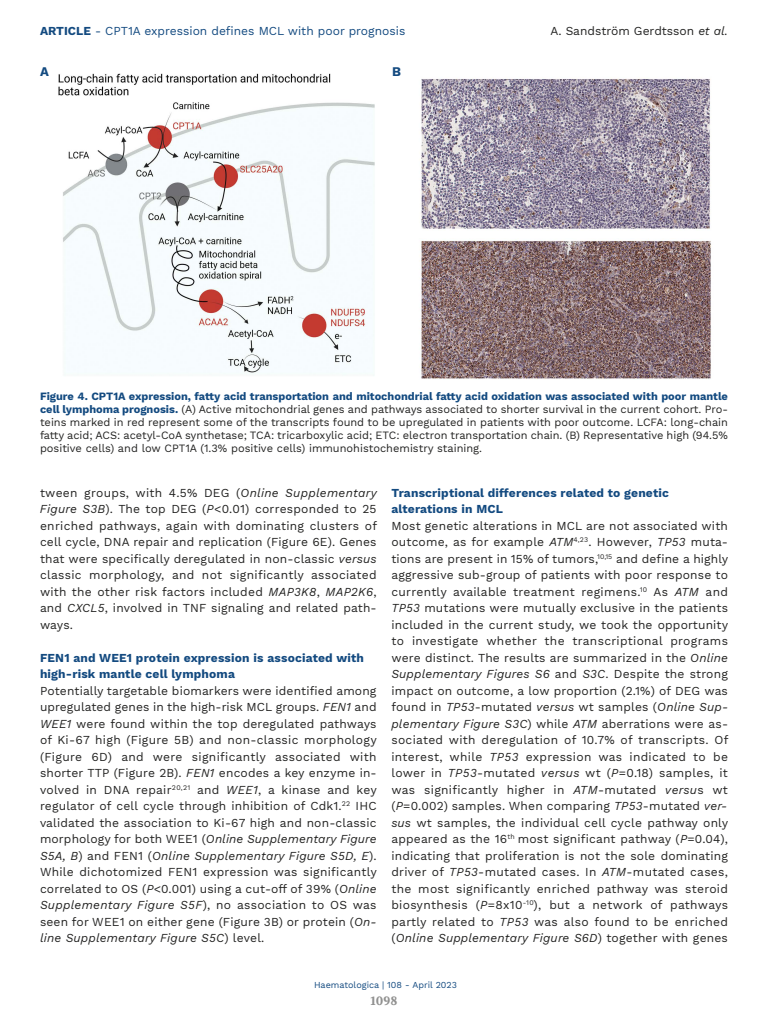
<style>
.page{position:relative;width:768px;height:1024px;background:#fff}
.page>*{position:absolute;margin:0;border:0;box-sizing:border-box;transform-origin:0 0}
.t1{font:700 13px "Work Sans";color:#134a80}
.t2{font:12px/16.5px "Work Sans";letter-spacing:.015em;color:#222221;text-align:justify}
.t3{font:700 12px/16.5px "Work Sans";letter-spacing:.015em;color:#134a80}
.t4{font:12px "Work Sans";color:#134a80}
.t5{font:700 12px "Volkhov";color:#919190}
.t6{font:11px/13px "Work Sans";color:#222221;text-align:justify}
.t7{font:9px "Work Sans";color:#134a80}
.s1{font-weight:700}
.s2{font-style:italic}
.s3{font-weight:700;color:#134a80}
</style>
<div class="page">
<img style="left:58px;top:73px;width:653px;height:307px">
<p class="t4" style="left:40px;top:24px;width:367px"><span class="s1">ARTICLE</span> - CPT1A expression defines MCL with poor prognosis</p>
<p class="t2" style="left:550px;top:23px;width:179px">A. Sandström Gerdtsson <span class="s2">et al.</span></p>
<p class="t1" style="left:40px;top:64px;width:10px">A</p>
<p class="t1" style="left:392px;top:64px;width:10px">B</p>
<p class="t6" style="left:40px;top:390px;width:690px"><span class="s3">Figure 4. CPT1A expression, fatty acid transportation and mitochondrial fatty acid oxidation was associated with poor mantle cell lymphoma prognosis.</span> (A) Active mitochondrial genes and pathways associated to shorter survival in the current cohort. Pro&shy;teins marked in red represent some of the transcripts found to be upregulated in patients with poor outcome. LCFA: long-chain fatty acid; ACS: acetyl-CoA synthetase; TCA: tricarboxylic acid; ETC: electron transportation chain. (B) Representative high (94.5% positive cells) and low CPT1A (1.3% positive cells) immunohistochemistry staining.</p>
<p class="t2" style="left:40px;top:484px;width:339px">tween groups, with 4.5% DEG (<span class="s2">Online Supplementary Figure S3B</span>). The top DEG (<span class="s2">P</span>&lt;0.01) corresponded to 25 enriched pathways, again with dominating clusters of cell cycle, DNA repair and replication (Figure 6E). Genes that were specifically deregulated in non-classic <span class="s2">versus </span>classic morphology, and not significantly associated with the other risk factors included <span class="s2">MAP3K8</span>, <span class="s2">MAP2K6</span>, and <span class="s2">CXCL5</span>, involved in TNF signaling and related path&shy;ways.</p>
<p class="t3" style="left:40px;top:649px;width:326px">FEN1 and WEE1 protein expression is associated with high-risk mantle cell lymphoma</p>
<p class="t2" style="left:40px;top:682px;width:338px">Potentially targetable biomarkers were identified among upregulated genes in the high-risk MCL groups. <span class="s2">FEN1</span> and <span class="s2">WEE1</span> were found within the top deregulated pathways of Ki-67 high (Figure 5B) and non-classic morphology (Figure 6D) and were significantly associated with shorter TTP (Figure 2B). <span class="s2">FEN1</span> encodes a key enzyme in&shy;volved in DNA repair<sup>20,21</sup> and <span class="s2">WEE1</span>, a kinase and key regulator of cell cycle through inhibition of Cdk1.<sup>22</sup> IHC validated the association to Ki-67 high and non-classic morphology for both WEE1 (<span class="s2">Online Supplementary Figure S5A, B</span>) and FEN1 (<span class="s2">Online Supplementary Figure S5D, E</span>).<br>While dichotomized FEN1 expression was significantly correlated to OS (<span class="s2">P</span>&lt;0.001) using a cut-off of 39% (<span class="s2">Online Supplementary Figure S5F</span>), no association to OS was seen for WEE1 on either gene (Figure 3B) or protein (<span class="s2">On&shy;line Supplementary Figure S5C</span>) level.</p>
<p class="t3" style="left:391px;top:484px;width:279px">Transcriptional differences related to genetic alterations in MCL</p>
<p class="t2" style="left:391px;top:517px;width:339px">Most genetic alterations in MCL are not associated with outcome, as for example <span class="s2">ATM</span><sup>4,23</sup>. However, <span class="s2">TP53</span> muta&shy;tions are present in 15% of tumors,<sup>10,15</sup> and define a highly aggressive sub-group of patients with poor response to currently available treatment regimens.<sup>10</sup> As <span class="s2">ATM</span> and <span class="s2">TP53</span> mutations were mutually exclusive in the patients included in the current study, we took the opportunity to investigate whether the transcriptional programs were distinct. The results are summarized in the <span class="s2">Online Supplementary Figures S6</span> and <span class="s2">S3C</span>. Despite the strong impact on outcome, a low proportion (2.1%) of DEG was found in <span class="s2">TP53</span>-mutated <span class="s2">versus</span> wt samples (<span class="s2">Online Sup&shy;plementary Figure S3C</span>) while <span class="s2">ATM</span> aberrations were as&shy;sociated with deregulation of 10.7% of transcripts. Of interest, while <span class="s2">TP53</span> expression was indicated to be lower in <span class="s2">TP53</span>-mutated <span class="s2">versus</span> wt (<span class="s2">P</span>=0.18) samples, it was significantly higher in <span class="s2">ATM</span>-mutated <span class="s2">versu</span>s wt (<span class="s2">P</span>=0.002) samples. When comparing <span class="s2">TP53</span>-mutated <span class="s2">ver&shy;sus</span> wt samples, the individual cell cycle pathway only appeared as the 16<sup>th</sup> most significant pathway (<span class="s2">P</span>=0.04), indicating that proliferation is not the sole dominating driver of <span class="s2">TP53</span>-mutated cases. In <span class="s2">ATM</span>-mutated cases, the most significantly enriched pathway was steroid biosynthesis (<span class="s2">P</span>=8x10<sup>-10</sup>), but a network of pathways partly related to <span class="s2">TP53</span> was also found to be enriched (<span class="s2">Online Supplementary Figure S6D</span>) together with genes</p>
<p class="t7" style="left:314px;top:979px;width:144px">Haematologica | 108 - April 2023</p>
<p class="t5" style="left:371px;top:993px;width:28px">1098</p>
</div>
